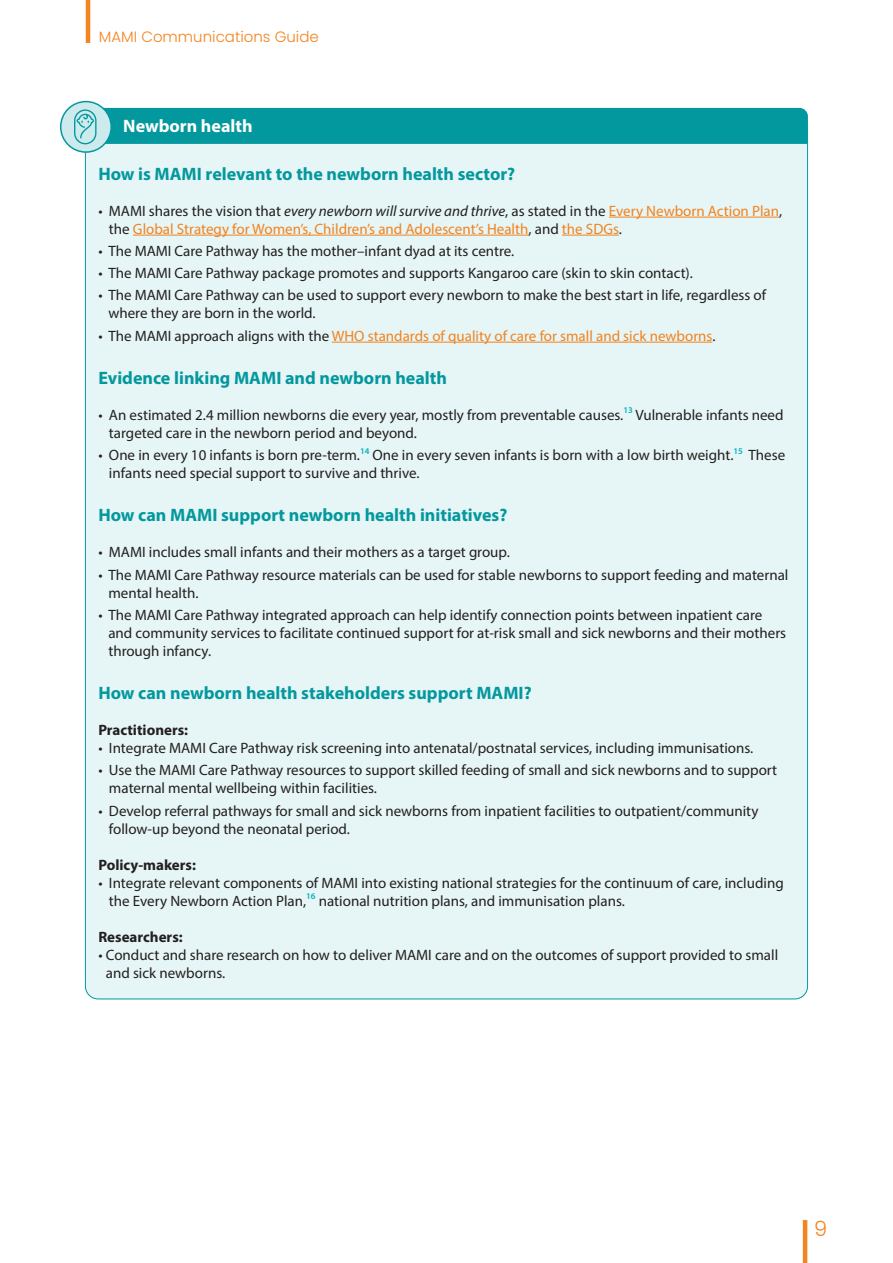
<style>
.page{position:relative;width:893px;height:1263px;background:#fff}
.page>*{position:absolute;margin:0;border:0;box-sizing:border-box;transform-origin:0 0}
.t1{font:300 21px "Poppins";color:#f3841f}
.t2{font:700 18px "Myriad Pro";color:#03989e}
.t3{font:700 18px "Myriad Pro";color:#fff}
.t4{font:15px/18px "Myriad Pro";color:#231f20}
.t5{font:15px/18px "Myriad Pro";color:#f2831f}
.t6{font:700 15px "Myriad Pro";color:#231f20}
.t7{font:300 15px "Poppins";color:#f3841f}
.s1{color:#231f20}
.s2{font-style:italic;color:#231f20}
</style>
<div class="page">
<hr style="left:86px;top:0;width:4px;height:43px;background:#f3841f">
<hr style="left:803px;top:1220px;width:4px;height:43px;background:#f3841f">
<div style="left:85px;top:113px;width:722px;height:886px;background:#e6f5f5;border-radius:13px"></div>
<hr style="left:609px;top:217px;width:170px;height:1px;background:#f2831f">
<hr style="left:133px;top:235px;width:395px;height:1px;background:#f2831f">
<hr style="left:562px;top:235px;width:57px;height:1px;background:#f2831f">
<hr style="left:332px;top:342px;width:380px;height:1px;background:#f2831f">
<div style="left:61px;top:102px;width:50px;height:50px;background:#cdeaec;border-radius:50%"></div>
<div style="left:60px;top:101px;width:52px;height:52px;border:2px solid #03989e;border-radius:50%"></div>
<svg style="left:74px;top:108px;width:734px;height:36px"></svg>
<p class="t7" style="left:99px;top:28px;width:221px">MAMI Communications Guide</p>
<p class="t3" style="left:123px;top:114px;width:131px">Newborn health</p>
<p class="t2" style="left:98px;top:162px;width:418px">How is MAMI relevant to the newborn health sector?</p>
<p class="t5" style="left:109px;top:201px;width:675px;text-indent:-11px"><span class="s1">• MAMI shares the vision that</span> <span class="s2">every newborn will survive and thrive</span><span class="s1">, as stated in the</span> Every Newborn Action Plan<span class="s1">, the</span> Global Strategy for Women’s, Children’s and Adolescent’s Health<span class="s1">, and</span> the SDGs<span class="s1">.</span></p>
<p class="t4" style="left:98px;top:242px;width:417px">• The MAMI Care Pathway has the mother–infant dyad at its centre.</p>
<p class="t4" style="left:98px;top:264px;width:596px">• The MAMI Care Pathway package promotes and supports Kangaroo care (skin to skin contact).</p>
<p class="t4" style="left:108px;top:286px;width:659px;text-indent:-10px">• The MAMI Care Pathway can be used to support every newborn to make the best start in life, regardless of where they are born in the world.</p>
<p class="t5" style="left:98px;top:326px;width:619px"><span class="s1">• The MAMI approach aligns with the</span> WHO standards of quality of care for small and sick newborns<span class="s1">.</span></p>
<p class="t2" style="left:98px;top:366px;width:350px">Evidence linking MAMI and newborn health</p>
<p class="t4" style="left:109px;top:406px;width:676px;text-indent:-11px">• An estimated 2.4 million newborns die every year, mostly from preventable causes.<sup>13</sup> Vulnerable infants need targeted care in the newborn period and beyond.</p>
<p class="t4" style="left:109px;top:446px;width:678px;text-indent:-11px">• One in every 10 infants is born pre-term.<sup>14</sup> One in every seven infants is born with a low birth weight.<sup>15</sup> These infants need special support to survive and thrive.</p>
<p class="t2" style="left:98px;top:503px;width:411px">How can MAMI support newborn health initiatives?</p>
<p class="t4" style="left:98px;top:543px;width:413px">• MAMI includes small infants and their mothers as a target group.</p>
<p class="t4" style="left:108px;top:565px;width:682px;text-indent:-10px">• The MAMI Care Pathway resource materials can be used for stable newborns to support feeding and maternal mental health.</p>
<p class="t4" style="left:108px;top:605px;width:679px;text-indent:-10px">• The MAMI Care Pathway integrated approach can help identify connection points between inpatient care and community services to facilitate continued support for at-risk small and sick newborns and their mothers through infancy.</p>
<p class="t2" style="left:98px;top:681px;width:435px">How can newborn health stakeholders support MAMI?</p>
<p class="t6" style="left:98px;top:720px;width:91px">Practitioners:</p>
<p class="t4" style="left:98px;top:739px;width:656px">• Integrate MAMI Care Pathway risk screening into antenatal/postnatal services, including immunisations.</p>
<p class="t4" style="left:109px;top:761px;width:670px;text-indent:-11px">• Use the MAMI Care Pathway resources to support skilled feeding of small and sick newborns and to support maternal mental wellbeing within facilities.</p>
<p class="t4" style="left:109px;top:801px;width:651px;text-indent:-11px">• Develop referral pathways for small and sick newborns from inpatient facilities to outpatient/community follow-up beyond the neonatal period.</p>
<p class="t6" style="left:98px;top:855px;width:99px">Policy-makers:</p>
<p class="t4" style="left:109px;top:873px;width:676px;text-indent:-11px">• Integrate relevant components of MAMI into existing national strategies for the continuum of care, including the Every Newborn Action Plan,<sup>16</sup> national nutrition plans, and immunisation plans.</p>
<p class="t6" style="left:98px;top:927px;width:86px">Researchers:</p>
<p class="t4" style="left:106px;top:945px;width:674px;text-indent:-7px">• Conduct and share research on how to deliver MAMI care and on the outcomes of support provided to small and sick newborns.</p>
<h1 class="t1" style="left:814px;top:1216px;width:15px">9</h1>
</div>
